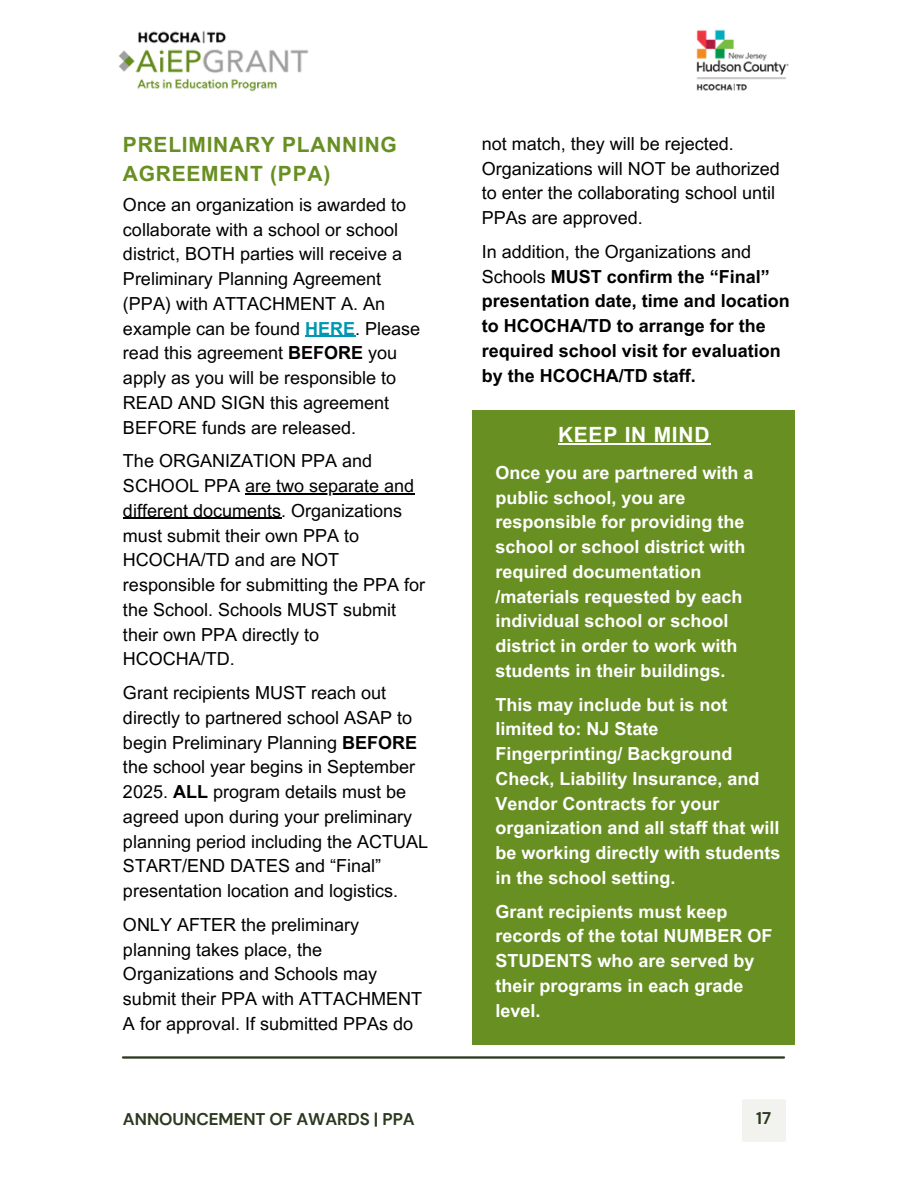
<style>
.page{position:relative;width:918px;height:1188px;background:#fff}
.page>*{position:absolute;margin:0;border:0;box-sizing:border-box;transform-origin:0 0}
.t1{font:700 21px/29.2px "Arial MT Pro";letter-spacing:.035em;color:#688f22}
.t2{font:700 21px "Arial MT Pro";letter-spacing:.035em;color:#fff}
.t3{font:18px/24.8px "Arial MT Pro";color:#000}
.t4{font:700 18px/24.8px "Arial MT Pro";color:#fff}
.t5{font:700 18px/24.8px "Arial MT Pro";color:#000}
.t6{font:700 16.95px "DM Sans";color:#2b391f}
.s1{font-weight:400}
.s2{font-weight:700;color:#0097b2}
.s3{font-weight:700}
</style>
<div class="page">
<img style="left:123px;top:1057px;width:661px;height:2px">
<img style="left:118px;top:31px;width:191px;height:61px">
<img style="left:696px;top:29px;width:93px;height:62px">
<div style="left:473px;top:410px;width:322px;height:634px;background:#688f22"></div>
<hr style="left:558px;top:443px;width:152px;height:1px;background:#fff">
<hr style="left:305px;top:336px;width:50px;height:1px;background:#0097b2">
<hr style="left:245px;top:493px;width:169px;height:1px;background:#000">
<hr style="left:123px;top:518px;width:158px;height:1px;background:#000">
<h1 class="t1" style="left:123px;top:133px;width:275px">PRELIMINARY PLANNING<br>AGREEMENT (PPA)</h1>
<p class="t3" style="left:482px;top:134px;width:300px">not match, they will be rejected.<br>Organizations will NOT be authorized to enter the collaborating school until<br>PPAs are approved.</p>
<p class="t5" style="left:482px;top:242px;width:310px"><span class="s1">In addition, the Organizations and Schools</span> MUST confirm the “Final” presentation date, time and location to HCOCHA/TD to arrange for the required school visit for evaluation by the HCOCHA/TD staff.</p>
<h3 class="t3" style="left:123px;top:194px;width:299px">Once an organization is awarded to collaborate with a school or school district, BOTH parties will receive a<br>Preliminary Planning Agreement (PPA) with ATTACHMENT A. An example can be found <span class="s2">HERE</span>. Please read this agreement <span class="s3">BEFORE</span> you apply as you will be responsible to<br>READ AND SIGN this agreement<br>BEFORE funds are released.</h3>
<h3 class="t3" style="left:123px;top:451px;width:293px">The ORGANIZATION PPA and<br>SCHOOL PPA are two separate and</h3>
<h3 class="t3" style="left:123px;top:500px;width:304px">different documents. Organizations must submit their own PPA to<br>HCOCHA/TD and are NOT responsible for submitting the PPA for the School. Schools MUST submit their own PPA directly to<br>HCOCHA/TD.</h3>
<h3 class="t3" style="left:123px;top:683px;width:291px">Grant recipients MUST reach out directly to partnered school ASAP to</h3>
<h1 class="t3" style="left:123px;top:732px;width:307px">begin Preliminary Planning <span class="s3">BEFORE </span>the school year begins in September 2025. <span class="s3">ALL</span> program details must be agreed upon during your preliminary planning period including the ACTUAL START/END DATES and “Final” presentation location and logistics.</h1>
<h1 class="t3" style="left:123px;top:914px;width:238px">ONLY AFTER the preliminary planning takes place, the</h1>
<p class="t3" style="left:123px;top:964px;width:301px">Organizations and Schools may submit their PPA with ATTACHMENT<br>A for approval. If submitted PPAs do</p>
<p class="t2" style="left:558px;top:427px;width:153px">KEEP IN MIND</p>
<p class="t4" style="left:495px;top:462px;width:260px">Once you are partnered with a public school, you are responsible for providing the school or school district with required documentation /materials requested by each individual school or school district in order to work with students in their buildings.</p>
<p class="t4" style="left:495px;top:694px;width:287px">This may include but is not limited to: NJ State<br>Fingerprinting/ Background<br>Check, Liability Insurance, and<br>Vendor Contracts for your organization and all staff that will be working directly with students in the school setting.</p>
<p class="t4" style="left:495px;top:901px;width:279px">Grant recipients must keep records of the total NUMBER OF<br>STUDENTS who are served by their programs in each grade level.</p>
<p class="t6" style="left:123px;top:1108px;width:293px">ANNOUNCEMENT OF AWARDS | PPA</p>
<p class="t6" style="left:756px;top:1108px;width:16px">17</p>
</div>
